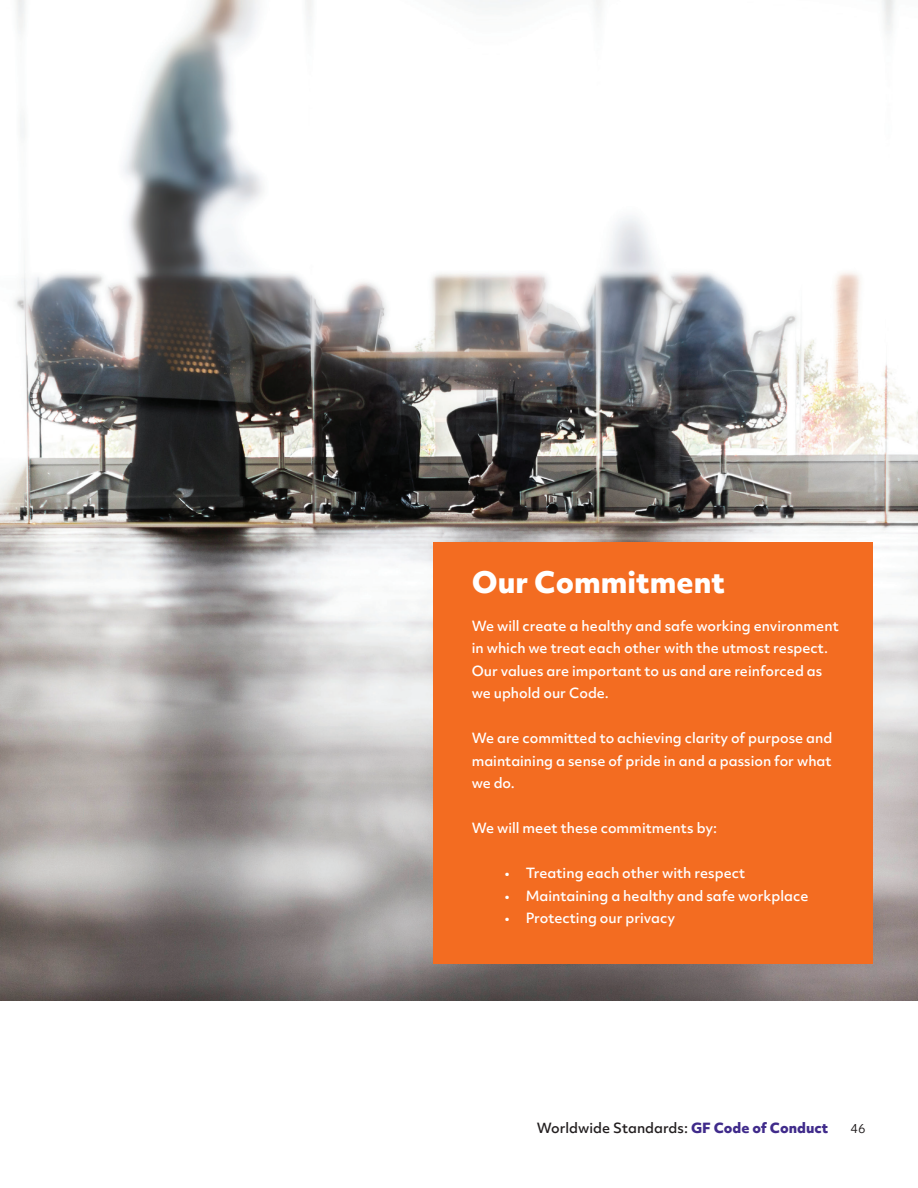
<style>
.page{position:relative;width:918px;height:1188px;background:#fff}
.page>*{position:absolute;margin:0;border:0;box-sizing:border-box;transform-origin:0 0}
.t1{font:800 28.5px "Objektiv Mk 2";color:#fff}
.t2{font:500 13.5px/22.5px "Objektiv Mk 2";color:#fff}
.t3{font:500 13.5px "Objektiv Mk 2";color:#231f20}
.t4{font:12px "Objektiv Mk 2";color:#231f20}
.s1{font-weight:800;color:#402b8b}
</style>
<div class="page">
<img style="left:0;top:0;width:918px;height:1000px">
<div style="left:433px;top:542px;width:439px;height:421px;background:#f36c21"></div>
<h1 class="t1" style="left:472px;top:562px;width:255px">Our Commitment</h1>
<p class="t2" style="left:472px;top:614px;width:369px">We will create a healthy and safe working environment in which we treat each other with the utmost respect.<br>Our values are important to us and are reinforced as we uphold our Code.</p>
<p class="t2" style="left:472px;top:727px;width:362px;text-align:justify">We are committed to achieving clarity of purpose and maintaining a sense of pride in and a passion for what we do.</p>
<p class="t2" style="left:472px;top:817px;width:247px">We will meet these commitments by:</p>
<p class="t2" style="left:505px;top:862px;width:242px">• Treating each other with respect</p>
<p class="t2" style="left:505px;top:884px;width:305px">• Maintaining a healthy and safe workplace</p>
<p class="t2" style="left:505px;top:907px;width:172px">• Protecting our privacy</p>
<p class="t3" style="left:537px;top:1118px;width:293px">Worldwide Standards: <span class="s1">GF Code of Conduct</span></p>
<p class="t4" style="left:851px;top:1120px;width:16px">46</p>
</div>
